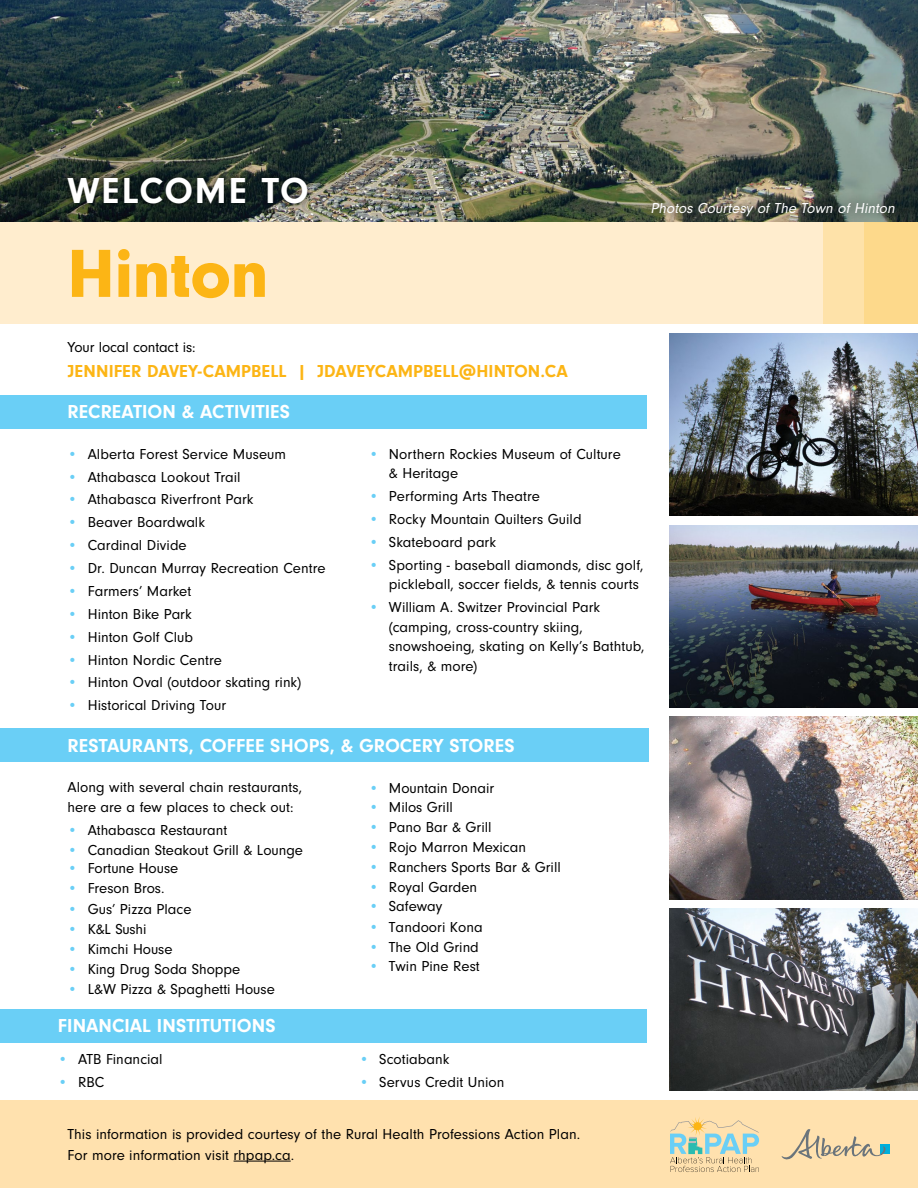
<style>
.page{position:relative;width:918px;height:1188px;background:#fff}
.page>*{position:absolute;margin:0;border:0;box-sizing:border-box;transform-origin:0 0}
.t1{font:900 70.5px "Neuzeit Gro";letter-spacing:-.01em;color:#fcb515}
.t2{font:700 37.5px "Neuzeit Gro";letter-spacing:.05em;color:#fff}
.t3{font:700 19.5px "Neuzeit Gro";letter-spacing:.005em;color:#fff}
.t4{font:700 18px "Neuzeit Gro";letter-spacing:.01em;color:#fcb515}
.t5{font:15px/19.5px "Neuzeit Gro";color:#000}
.t6{font:italic 15px "Neuzeit Gro";color:#fff}
.s1{color:#6acff6}
</style>
<div class="page">
<img style="left:0;top:0;width:918px;height:223px">
<div style="left:0;top:223px;width:918px;height:101px;background:#ffedce"></div>
<div style="left:824px;top:223px;width:94px;height:101px;background:#fee2a9"></div>
<div style="left:864px;top:223px;width:54px;height:101px;background:#fdd98b"></div>
<div style="left:62px;top:171px;width:252px;height:38px;background:#000;opacity:.75"></div>
<img style="left:670px;top:333px;width:248px;height:183px">
<img style="left:670px;top:717px;width:248px;height:182px">
<div style="left:0;top:1100px;width:918px;height:88px;background:#ffe1ae"></div>
<svg style="left:670px;top:1117px;width:89px;height:55px"></svg>
<hr style="left:234px;top:1161px;width:57px;height:1px;background:#000">
<div style="left:880px;top:1145px;width:10px;height:9px;background:#00afdb"></div>
<svg style="left:781px;top:1129px;width:105px;height:31px"></svg>
<div style="left:0;top:729px;width:649px;height:33px;background:#6acff6"></div>
<div style="left:0;top:395px;width:647px;height:33px;background:#6acff6"></div>
<div style="left:640px;top:190px;width:267px;height:36px;background:#000;opacity:.75"></div>
<img style="left:670px;top:525px;width:248px;height:182px">
<img style="left:670px;top:909px;width:248px;height:182px">
<div style="left:0;top:1009px;width:647px;height:33px;background:#6acff6"></div>
<h2 class="t2" style="left:68px;top:169px;width:243px">WELCOME TO</h2>
<h1 class="t1" style="left:68px;top:234px;width:203px">Hinton</h1>
<p class="t5" style="left:68px;top:338px;width:130px">Your local contact is:</p>
<p class="t4" style="left:68px;top:361px;width:502px">JENNIFER DAVEY-CAMPBELL | JDAVEYCAMPBELL@HINTON.CA</p>
<h3 class="t3" style="left:68px;top:401px;width:224px">RECREATION &amp; ACTIVITIES</h3>
<p class="t6" style="left:651px;top:199px;width:249px">Photos Courtesy of The Town of Hinton</p>
<p class="t5" style="left:68px;top:444px;width:220px"><span class="s1">•</span> Alberta Forest Service Museum</p>
<p class="t5" style="left:68px;top:467px;width:175px"><span class="s1">•</span> Athabasca Lookout Trail</p>
<p class="t5" style="left:68px;top:490px;width:187px"><span class="s1">•</span> Athabasca Riverfront Park</p>
<p class="t5" style="left:68px;top:513px;width:139px"><span class="s1">•</span> Beaver Boardwalk</p>
<p class="t5" style="left:68px;top:536px;width:121px"><span class="s1">•</span> Cardinal Divide</p>
<p class="t5" style="left:68px;top:559px;width:260px"><span class="s1">•</span> Dr. Duncan Murray Recreation Centre</p>
<p class="t5" style="left:68px;top:582px;width:125px"><span class="s1">•</span> Farmers’ Market</p>
<p class="t5" style="left:68px;top:604px;width:126px"><span class="s1">•</span> Hinton Bike Park</p>
<p class="t5" style="left:68px;top:627px;width:127px"><span class="s1">•</span> Hinton Golf Club</p>
<p class="t5" style="left:68px;top:650px;width:156px"><span class="s1">•</span> Hinton Nordic Centre</p>
<p class="t5" style="left:68px;top:673px;width:235px"><span class="s1">•</span> Hinton Oval (outdoor skating rink)</p>
<p class="t5" style="left:68px;top:696px;width:160px"><span class="s1">•</span> Historical Driving Tour</p>
<p class="t5" style="left:389px;top:444px;width:233px;text-indent:-20px"><span class="s1">•</span> Northern Rockies Museum of Culture &amp; Heritage</p>
<p class="t5" style="left:369px;top:487px;width:173px"><span class="s1">•</span> Performing Arts Theatre</p>
<p class="t5" style="left:369px;top:510px;width:215px"><span class="s1">•</span> Rocky Mountain Quilters Guild</p>
<p class="t5" style="left:369px;top:532px;width:129px"><span class="s1">•</span> Skateboard park</p>
<p class="t5" style="left:369px;top:555px;width:276px;text-align:right"><span class="s1">•</span> Sporting - baseball diamonds, disc golf, pickleball, soccer fields, &amp; tennis courts</p>
<p class="t5" style="left:389px;top:598px;width:257px;text-indent:-20px"><span class="s1">•</span> William A. Switzer Provincial Park (camping, cross-country skiing, snowshoeing, skating on Kelly’s Bathtub, trails, &amp; more)</p>
<h3 class="t3" style="left:68px;top:735px;width:449px">RESTAURANTS, COFFEE SHOPS, &amp; GROCERY STORES</h3>
<p class="t5" style="left:68px;top:778px;width:236px">Along with several chain restaurants, here are a few places to check out:</p>
<p class="t5" style="left:68px;top:820px;width:161px"><span class="s1">•</span> Athabasca Restaurant</p>
<p class="t5" style="left:68px;top:840px;width:237px"><span class="s1">•</span> Canadian Steakout Grill &amp; Lounge</p>
<p class="t5" style="left:68px;top:859px;width:112px"><span class="s1">•</span> Fortune House</p>
<p class="t5" style="left:68px;top:879px;width:99px"><span class="s1">•</span> Freson Bros.</p>
<p class="t5" style="left:68px;top:900px;width:126px"><span class="s1">•</span> Gus’ Pizza Place</p>
<p class="t5" style="left:68px;top:920px;width:81px"><span class="s1">•</span> K&amp;L Sushi</p>
<p class="t5" style="left:68px;top:940px;width:106px"><span class="s1">•</span> Kimchi House</p>
<p class="t5" style="left:68px;top:960px;width:174px"><span class="s1">•</span> King Drug Soda Shoppe</p>
<p class="t5" style="left:68px;top:979px;width:209px"><span class="s1">•</span> L&amp;W Pizza &amp; Spaghetti House</p>
<h3 class="t3" style="left:58px;top:1015px;width:219px">FINANCIAL INSTITUTIONS</h3>
<p class="t5" style="left:58px;top:1049px;width:106px"><span class="s1">•</span> ATB Financial</p>
<p class="t5" style="left:58px;top:1072px;width:48px"><span class="s1">•</span> RBC</p>
<p class="t5" style="left:369px;top:778px;width:127px"><span class="s1">•</span> Mountain Donair</p>
<p class="t5" style="left:369px;top:798px;width:86px"><span class="s1">•</span> Milos Grill</p>
<p class="t5" style="left:369px;top:818px;width:124px"><span class="s1">•</span> Pano Bar &amp; Grill</p>
<p class="t5" style="left:369px;top:838px;width:159px"><span class="s1">•</span> Rojo Marron Mexican</p>
<p class="t5" style="left:369px;top:858px;width:194px"><span class="s1">•</span> Ranchers Sports Bar &amp; Grill</p>
<p class="t5" style="left:369px;top:878px;width:110px"><span class="s1">•</span> Royal Garden</p>
<p class="t5" style="left:369px;top:896px;width:75px"><span class="s1">•</span> Safeway</p>
<p class="t5" style="left:369px;top:917px;width:115px"><span class="s1">•</span> Tandoori Kona</p>
<p class="t5" style="left:369px;top:937px;width:112px"><span class="s1">•</span> The Old Grind</p>
<p class="t5" style="left:369px;top:957px;width:112px"><span class="s1">•</span> Twin Pine Rest</p>
<p class="t5" style="left:359px;top:1049px;width:92px"><span class="s1">•</span> Scotiabank</p>
<p class="t5" style="left:359px;top:1072px;width:147px"><span class="s1">•</span> Servus Credit Union</p>
<p class="t5" style="left:68px;top:1123px;width:514px;line-height:21px">This information is provided courtesy of the Rural Health Professions Action Plan.<br>For more information visit rhpap.ca.</p>
</div>
